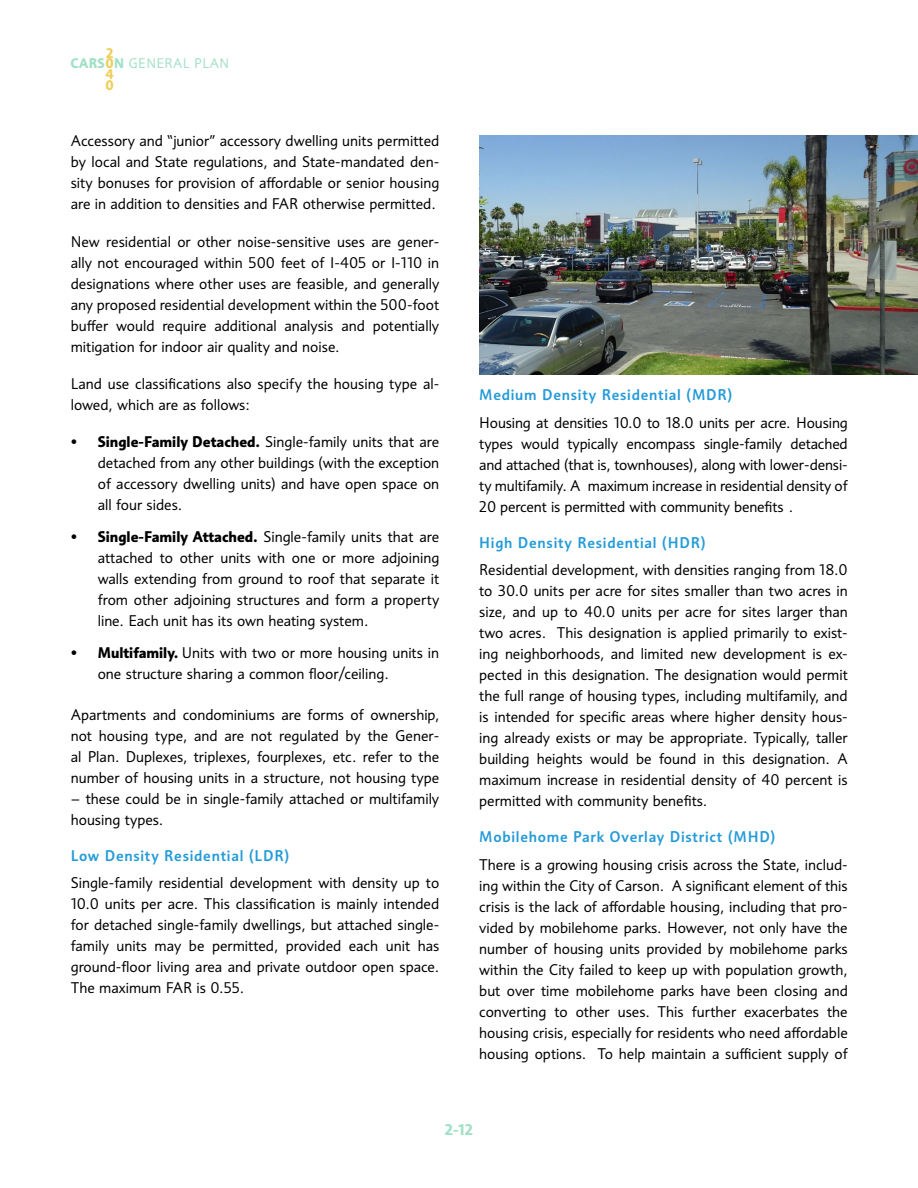
<style>
.page{position:relative;width:918px;height:1188px;background:#fff}
.page>*{position:absolute;margin:0;border:0;box-sizing:border-box;transform-origin:0 0}
.t1{font:15px/21px "Informa Pro";color:#000;text-align:justify}
.t2{font:500 15px "Informa Pro";letter-spacing:.05em;color:#259bd8}
.t3{font:700 15px "Informa Pro";color:#a1e0c6}
.t4{font:13.5px "Informa Pro";letter-spacing:.03em;color:#a1e0c6}
.t5{font:700 13.5px/21.5px "Informa Pro";color:#eece5a}
.s1{font-weight:700}
</style>
<div class="page">
<img style="left:479px;top:135px;width:439px;height:240px">
<p class="t5" style="left:105px;top:42px;width:10px">2<br>4</p>
<p class="t5" style="left:105px;top:75px;width:10px">0</p>
<p class="t4" style="left:70px;top:55px;width:160px"><span class="s1">CARS N</span> GENERAL PLAN</p>
<p class="t5" style="left:105px;top:53px;width:10px">0</p>
<p class="t1" style="left:71px;top:131px;width:370px">Accessory and “junior” accessory dwelling units permitted by local and State regulations, and State-mandated den&shy;sity bonuses for provision of affordable or senior housing are in addition to densities and FAR otherwise permitted.</p>
<p class="t1" style="left:71px;top:231px;width:370px">New residential or other noise-sensitive uses are gener&shy;ally not encouraged within 500 feet of I-405 or I-110 in designations where other uses are feasible, and generally any proposed residential development within the 500-foot buffer would require additional analysis and potentially mitigation for indoor air quality and noise.</p>
<p class="t1" style="left:71px;top:373px;width:370px">Land use classifications also specify the housing type al&shy;lowed, which are as follows:</p>
<p class="t1" style="left:98px;top:431px;width:343px;text-indent:-27px"><span class="s1">• Single-Family Detached.</span> Single-family units that are detached from any other buildings (with the exception of accessory dwelling units) and have open space on all four sides.</p>
<p class="t1" style="left:98px;top:526px;width:343px;text-indent:-27px"><span class="s1">• Single-Family Attached.</span> Single-family units that are attached to other units with one or more adjoining walls extending from ground to roof that separate it from other adjoining structures and form a property line. Each unit has its own heating system.</p>
<p class="t1" style="left:98px;top:642px;width:343px;text-indent:-27px"><span class="s1">• Multifamily.</span> Units with two or more housing units in one structure sharing a common floor/ceiling.</p>
<p class="t1" style="left:71px;top:704px;width:370px">Apartments and condominiums are forms of ownership, not housing type, and are not regulated by the Gener&shy;al Plan. Duplexes, triplexes, fourplexes, etc. refer to the number of housing units in a structure, not housing type</p>
<p class="t1" style="left:71px;top:788px;width:370px">– these could be in single-family attached or multifamily housing types.</p>
<p class="t2" style="left:71px;top:846px;width:220px">Low Density Residential (LDR)</p>
<p class="t1" style="left:71px;top:872px;width:370px">Single-family residential development with density up to 10.0 units per acre. This classification is mainly intended for detached single-family dwellings, but attached single&shy;family units may be permitted, provided each unit has ground-floor living area and private outdoor open space.<br>The maximum FAR is 0.55.</p>
<p class="t2" style="left:479px;top:386px;width:255px">Medium Density Residential (MDR)</p>
<p class="t1" style="left:479px;top:412px;width:370px">Housing at densities 10.0 to 18.0 units per acre. Housing types would typically encompass single-family detached and attached (that is, townhouses), along with lower-densi&shy;ty multifamily. A maximum increase in residential density of 20 percent is permitted with community benefits .</p>
<p class="t2" style="left:479px;top:533px;width:228px">High Density Residential (HDR)</p>
<p class="t1" style="left:479px;top:560px;width:370px">Residential development, with densities ranging from 18.0 to 30.0 units per acre for sites smaller than two acres in size, and up to 40.0 units per acre for sites larger than two acres. This designation is applied primarily to exist&shy;ing neighborhoods, and limited new development is ex&shy;pected in this designation. The designation would permit the full range of housing types, including multifamily, and is intended for specific areas where higher density hous&shy;ing already exists or may be appropriate. Typically, taller building heights would be found in this designation. A maximum increase in residential density of 40 percent is permitted with community benefits.</p>
<p class="t2" style="left:479px;top:828px;width:298px">Mobilehome Park Overlay District (MHD)</p>
<p class="t1" style="left:479px;top:854px;width:370px">There is a growing housing crisis across the State, includ&shy;ing within the City of Carson. A significant element of this crisis is the lack of affordable housing, including that pro&shy;vided by mobilehome parks. However, not only have the number of housing units provided by mobilehome parks within the City failed to keep up with population growth, but over time mobilehome parks have been closing and converting to other uses. This further exacerbates the housing crisis, especially for residents who need affordable housing options. To help maintain a sufficient supply of</p>
<p class="t3" style="left:445px;top:1121px;width:30px">2-12</p>
</div>
